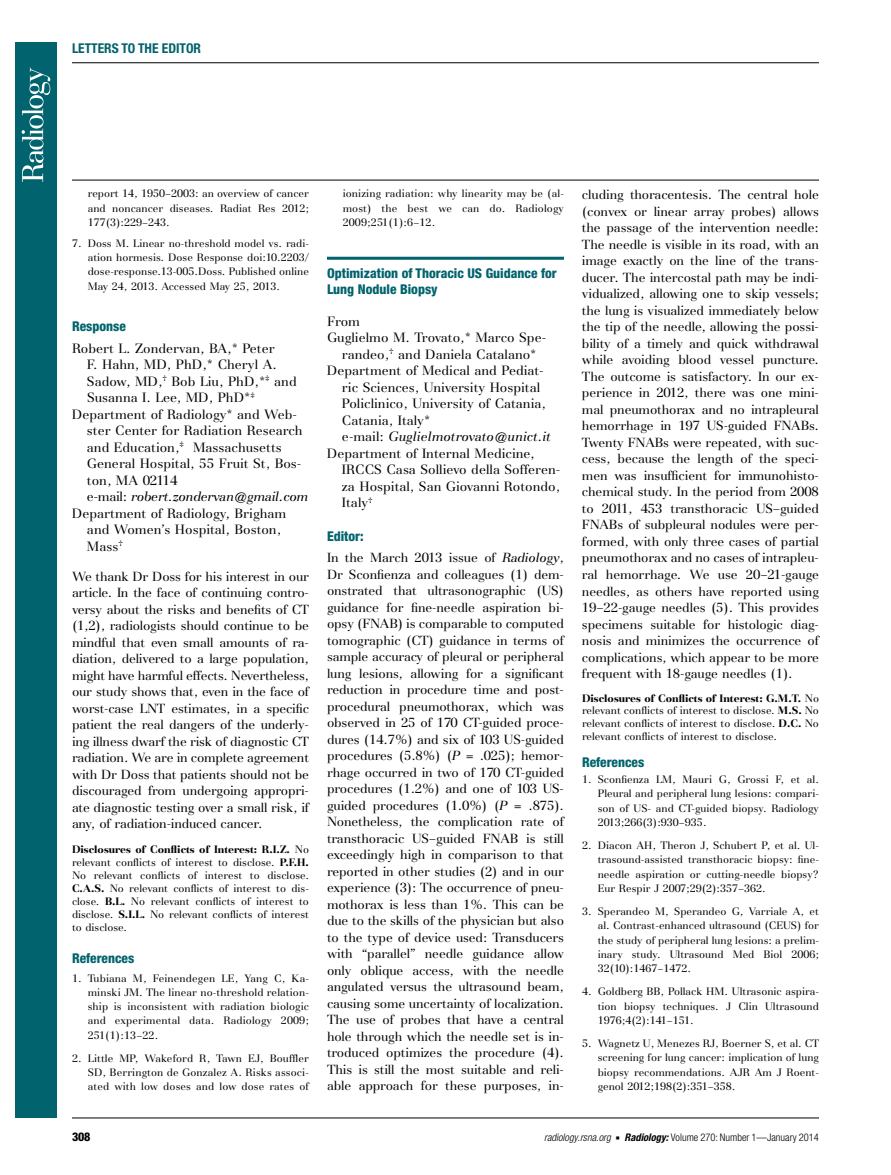
<style>
.page{position:relative;width:891px;height:1175px;background:#fff}
.page>*{position:absolute;margin:0;border:0;box-sizing:border-box;transform-origin:0 0}
.t1{font:13.5px "AT Basilia";color:#000}
.t2{font:800 condensed 13.5px/16.5px "Helvetica Neue";color:#00636d}
.t3{font:italic 13.5px "AT Basilia";letter-spacing:-.02em;color:#000}
.t4{font:italic 13.5px "AT Basilia";color:#000}
.t5{font:700 condensed 13.5px "Helvetica Neue";color:#00636d}
.t6{font:13.2px/16.5px "AT Basilia";letter-spacing:-.01em;color:#000;text-align:justify}
.t7{font:800 condensed 12px "Helvetica Neue";color:#000}
.t8{font:10.8px/14.2px "AT Basilia";color:#000;text-align:justify}
.t9{font:300 condensed 10.5px "Helvetica Neue";color:#000}
.s1{font-style:normal}
.s2{font-weight:700}
.s3{font-style:italic}
.s4{font-family:"Universal Newswith Comm Pi";font-weight:400;font-stretch:normal;font-size:6px}
.s5{font-weight:700;font-style:italic}
</style>
<div class="page">
<hr style="left:72px;top:1117px;width:747px;height:1px;background:#000">
<hr style="left:72px;top:180px;width:747px;height:1px;background:#000">
<hr style="left:72px;top:62px;width:747px;height:1px;background:#000">
<hr style="left:327px;top:257px;width:237px;height:3px;background:#00636d">
<div style="left:15px;top:42px;width:42px;height:1075px;background:#00636d"></div>
<svg style="left:22px;top:68px;width:28px;height:114px"></svg>
<p class="t5" style="left:72px;top:40px;width:131px">LETTERS TO THE EDITOR</p>
<p class="t8" style="left:88px;top:187px;width:223px">report 14, 1950–2003: an overview of cancer and noncancer diseases. Radiat Res 2012; 177(3):229–243.</p>
<p class="t8" style="left:88px;top:236px;width:223px;text-indent:-16px">7. Doss M. Linear no-threshold model vs. radi&shy;ation hormesis. Dose Response doi:10.2203/ dose-response.13-005.Doss. Published online May 24, 2013. Accessed May 25, 2013.</p>
<p class="t2" style="left:72px;top:318px;width:55px">Response</p>
<p class="t1" style="left:72px;top:340px;width:204px">Robert L. Zondervan, BA,* Peter</p>
<p class="t1" style="left:87px;top:356px;width:191px">F. Hahn, MD, PhD,* Cheryl A.</p>
<p class="t1" style="left:87px;top:373px;width:211px">Sadow, MD,<sup>†</sup> Bob Liu, PhD,*<sup>‡</sup> and</p>
<p class="t1" style="left:87px;top:389px;width:170px">Susanna I. Lee, MD, PhD*<sup>‡</sup></p>
<p class="t1" style="left:72px;top:406px;width:227px">Department of Radiology* and Web-</p>
<p class="t1" style="left:87px;top:422px;width:217px">ster Center for Radiation Research</p>
<p class="t1" style="left:87px;top:439px;width:196px">and Education,<sup>‡</sup> Massachusetts</p>
<p class="t1" style="left:87px;top:455px;width:216px">General Hospital, 55 Fruit St, Bos-</p>
<p class="t1" style="left:87px;top:472px;width:92px">ton, MA 02114</p>
<p class="t3" style="left:87px;top:489px;width:223px"><span class="s1">e-mail:</span> robert.zondervan@gmail.com</p>
<p class="t1" style="left:72px;top:505px;width:216px">Department of Radiology, Brigham</p>
<p class="t1" style="left:87px;top:521px;width:196px">and Women’s Hospital, Boston,</p>
<p class="t1" style="left:87px;top:538px;width:38px">Mass<sup>†</sup></p>
<p class="t6" style="left:72px;top:568px;width:239px">We thank Dr Doss for his interest in our article. In the face of continuing contro&shy;versy about the risks and benefits of CT (1,2), radiologists should continue to be mindful that even small amounts of ra&shy;diation, delivered to a large population, might have harmful effects. Nevertheless, our study shows that, even in the face of worst-case LNT estimates, in a specific patient the real dangers of the underly&shy;ing illness dwarf the risk of diagnostic CT radiation. We are in complete agreement with Dr Doss that patients should not be discouraged from undergoing appropri&shy;ate diagnostic testing over a small risk, if any, of radiation-induced cancer.</p>
<p class="t8" style="left:72px;top:843px;width:239px;line-height:12.9px"><span class="s2">Disclosures of Conflicts of Interest: R.I.Z.</span> No relevant conflicts of interest to disclose. <span class="s2">P.F.H.<br></span>No relevant conflicts of interest to disclose.<br><span class="s2">C.A.S.</span> No relevant conflicts of interest to dis&shy;close. <span class="s2">B.L.</span> No relevant conflicts of interest to disclose. <span class="s2">S.I.L.</span> No relevant conflicts of interest to disclose.</p>
<p class="t2" style="left:72px;top:949px;width:64px">References</p>
<p class="t8" style="left:88px;top:970px;width:223px;text-indent:-16px">1. Tubiana M, Feinendegen LE, Yang C, Ka&shy;minski JM. The linear no-threshold relation&shy;ship is inconsistent with radiation biologic and experimental data. Radiology 2009; 251(1):13–22.</p>
<p class="t8" style="left:88px;top:1051px;width:223px;text-indent:-16px">2. Little MP, Wakeford R, Tawn EJ, Bouffler SD, Berrington de Gonzalez A. Risks associ&shy;ated with low doses and low dose rates of</p>
<p class="t8" style="left:343px;top:187px;width:223px">ionizing radiation: why linearity may be (al&shy;most) the best we can do. Radiology 2009;251(1):6–12.</p>
<p class="t2" style="left:327px;top:264px;width:231px">Optimization of Thoracic US Guidance for<br>Lung Nodule Biopsy</p>
<p class="t1" style="left:327px;top:313px;width:34px">From</p>
<p class="t1" style="left:327px;top:329px;width:221px">Guglielmo M. Trovato,* Marco Spe-</p>
<p class="t1" style="left:342px;top:346px;width:196px">randeo,<sup>†</sup> and Daniela Catalano*</p>
<p class="t1" style="left:327px;top:362px;width:218px">Department of Medical and Pediat-</p>
<p class="t1" style="left:342px;top:379px;width:200px">ric Sciences, University Hospital</p>
<p class="t1" style="left:342px;top:395px;width:205px">Policlinico, University of Catania,</p>
<p class="t1" style="left:342px;top:412px;width:90px">Catania, Italy*</p>
<p class="t4" style="left:342px;top:429px;width:211px"><span class="s1">e-mail:</span> Guglielmotrovato@unict.it</p>
<p class="t1" style="left:327px;top:445px;width:209px">Department of Internal Medicine,</p>
<p class="t1" style="left:342px;top:461px;width:220px">IRCCS Casa Sollievo della Sofferen-</p>
<p class="t1" style="left:342px;top:478px;width:220px">za Hospital, San Giovanni Rotondo,</p>
<p class="t1" style="left:342px;top:494px;width:32px">Italy<sup>†</sup></p>
<p class="t2" style="left:327px;top:528px;width:38px">Editor:</p>
<p class="t6" style="left:327px;top:549px;width:239px">In the March 2013 issue of <span class="s3">Radiology</span>, Dr Sconfienza and colleagues (1) dem&shy;onstrated that ultrasonographic (US) guidance for fine-needle aspiration bi&shy;opsy (FNAB) is comparable to computed tomographic (CT) guidance in terms of sample accuracy of pleural or peripheral lung lesions, allowing for a significant reduction in procedure time and post&shy;procedural pneumothorax, which was observed in 25 of 170 CT-guided proce&shy;dures (14.7%) and six of 103 US-guided procedures (5.8%) (<span class="s3">P</span> = .025); hemor&shy;rhage occurred in two of 170 CT-guided procedures (1.2%) and one of 103 US&shy;guided procedures (1.0%) (<span class="s3">P</span> = .875).<br>Nonetheless, the complication rate of transthoracic US–guided FNAB is still exceedingly high in comparison to that reported in other studies (2) and in our experience (3): The occurrence of pneu&shy;mothorax is less than 1%. This can be due to the skills of the physician but also to the type of device used: Transducers with “parallel” needle guidance allow only oblique access, with the needle angulated versus the ultrasound beam, causing some uncertainty of localization.<br>The use of probes that have a central hole through which the needle set is in&shy;troduced optimizes the procedure (4).<br>This is still the most suitable and reli&shy;able approach for these purposes, in-</p>
<p class="t6" style="left:582px;top:187px;width:239px">cluding thoracentesis. The central hole (convex or linear array probes) allows the passage of the intervention needle:<br>The needle is visible in its road, with an image exactly on the line of the trans&shy;ducer. The intercostal path may be indi&shy;vidualized, allowing one to skip vessels; the lung is visualized immediately below the tip of the needle, allowing the possi&shy;bility of a timely and quick withdrawal while avoiding blood vessel puncture.<br>The outcome is satisfactory. In our ex&shy;perience in 2012, there was one mini&shy;mal pneumothorax and no intrapleural hemorrhage in 197 US-guided FNABs.<br>Twenty FNABs were repeated, with suc&shy;cess, because the length of the speci&shy;men was insufficient for immunohisto&shy;chemical study. In the period from 2008 to 2011, 453 transthoracic US–guided FNABs of subpleural nodules were per&shy;formed, with only three cases of partial pneumothorax and no cases of intrapleu&shy;ral hemorrhage. We use 20–21-gauge needles, as others have reported using 19–22-gauge needles (5). This provides specimens suitable for histologic diag&shy;nosis and minimizes the occurrence of complications, which appear to be more frequent with 18-gauge needles (1).</p>
<p class="t8" style="left:582px;top:691px;width:239px;line-height:12.9px"><span class="s2">Disclosures of Conflicts of Interest: G.M.T.</span> No relevant conflicts of interest to disclose. <span class="s2">M.S.</span> No relevant conflicts of interest to disclose. <span class="s2">D.C.</span> No relevant conflicts of interest to disclose.</p>
<p class="t2" style="left:582px;top:754px;width:64px">References</p>
<p class="t8" style="left:598px;top:772px;width:223px;text-indent:-16px">1. Sconfienza LM, Mauri G, Grossi F, et al.<br>Pleural and peripheral lung lesions: compari&shy;son of US- and CT-guided biopsy. Radiology 2013;266(3):930–935.</p>
<p class="t8" style="left:598px;top:838px;width:223px;text-indent:-16px">2. Diacon AH, Theron J, Schubert P, et al. Ul&shy;trasound-assisted transthoracic biopsy: fine&shy;needle aspiration or cutting-needle biopsy?<br>Eur Respir J 2007;29(2):357–362.</p>
<p class="t8" style="left:598px;top:904px;width:223px;text-indent:-16px">3. Sperandeo M, Sperandeo G, Varriale A, et al. Contrast-enhanced ultrasound (CEUS) for the study of peripheral lung lesions: a prelim&shy;inary study. Ultrasound Med Biol 2006; 32(10):1467–1472.</p>
<p class="t8" style="left:598px;top:984px;width:223px;text-indent:-16px">4. Goldberg BB, Pollack HM. Ultrasonic aspira&shy;tion biopsy techniques. J Clin Ultrasound 1976;4(2):141–151.</p>
<p class="t8" style="left:598px;top:1036px;width:223px;text-indent:-16px">5. Wagnetz U, Menezes RJ, Boerner S, et al. CT screening for lung cancer: implication of lung biopsy recommendations. AJR Am J Roent&shy;genol 2012;198(2):351–358.</p>
<p class="t7" style="left:72px;top:1128px;width:20px">308</p>
<p class="t9" style="left:544px;top:1130px;width:276px"><span class="s3">radiology.rsna.org</span> <span class="s4">n</span> <span class="s5">Radiology:</span> Volume 270: Number 1—January 2014</p>
</div>
